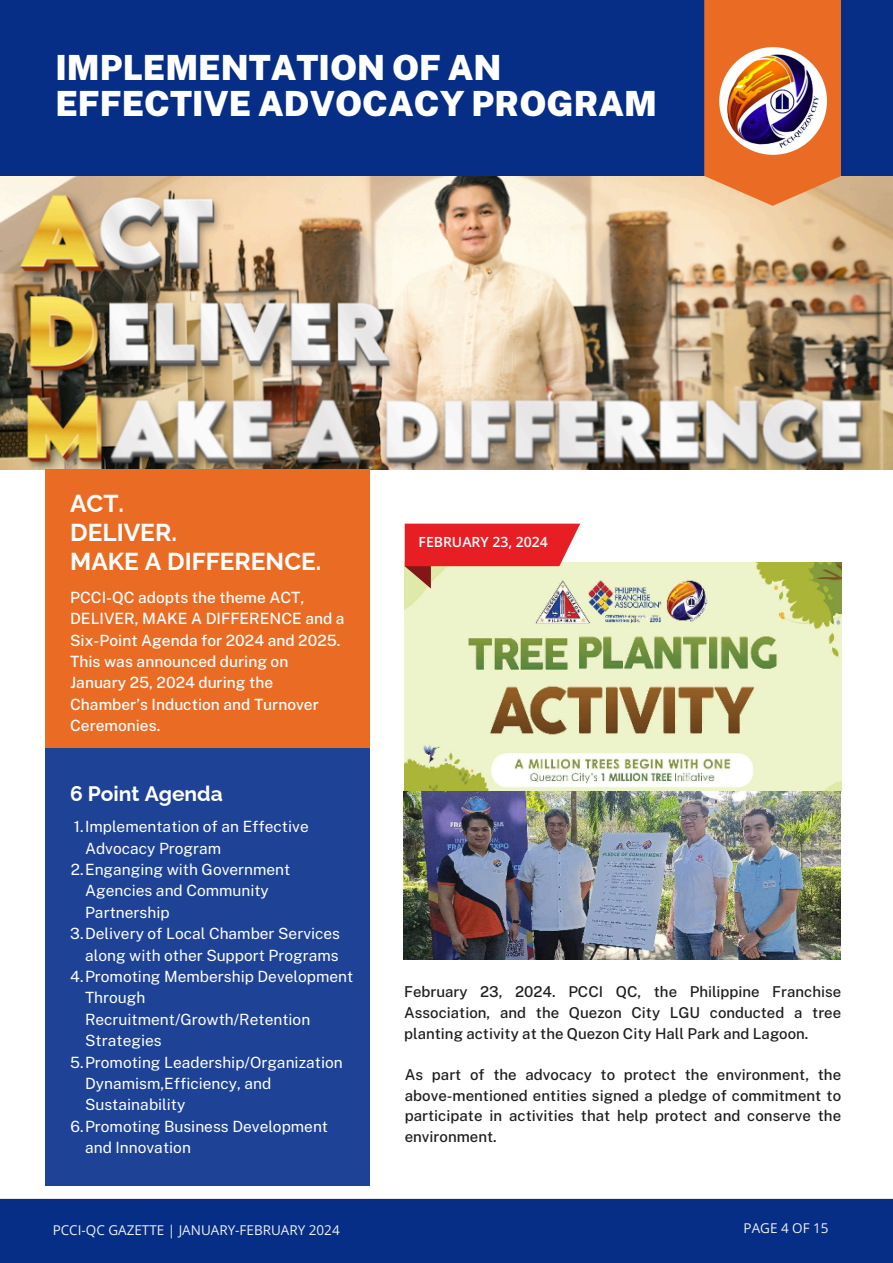
<style>
.page{position:relative;width:893px;height:1263px;background:#fff}
.page>*{position:absolute;margin:0;border:0;box-sizing:border-box;transform-origin:0 0}
.t1{font:900 34.65px/36px "Public Sans";color:#fff}
.t2{font:700 24.53px/29.2px "Raleway";color:#fff}
.t3{font:700 20.92px "Raleway";color:#fff}
.t4{font:500 15.52px/21.4px "Public Sans";color:#fff}
.t5{font:15.45px/21.4px "Public Sans";color:#fff}
.t6{font:500 15.08px/20.9px "Public Sans";color:#1e1e1e;text-align:justify}
.t7{font:500 15px/20.9px "Public Sans";color:#1e1e1e;text-align:justify}
.t8{font:600 13.95px "Open Sans";color:#fff}
.t9{font:13.5px "Open Sans";color:#f0f1ec}
</style>
<div class="page">
<img style="left:1px;top:175px;width:892px;height:294px">
<div style="left:45px;top:469px;width:325px;height:281px;background:#e96b24"></div>
<div style="left:45px;top:749px;width:325px;height:437px;background:#1e4396"></div>
<img style="left:404px;top:562px;width:437px;height:397px">
<div style="left:0;top:1199px;width:893px;height:64px;background:#062e87"></div>
<div style="left:0;top:0;width:893px;height:175px;background:#062e87"></div>
<svg style="left:704px;top:0;width:137px;height:206px;background:#e87532"></svg>
<div style="left:719px;top:47px;width:108px;height:108px;background:#fff;border-radius:50%"></div>
<img style="left:727px;top:54px;width:92px;height:93px">
<svg style="left:405px;top:524px;width:175px;height:64px;background:#e7695f"></svg>
<p class="t1" style="left:55px;top:50px;width:603px">IMPLEMENTATION OF AN<br>EFFECTIVE ADVOCACY PROGRAM</p>
<p class="t2" style="left:70px;top:488px;width:253px">ACT.<br>DELIVER.<br>MAKE A DIFFERENCE.</p>
<p class="t4" style="left:70px;top:587px;width:276px">PCCI-QC adopts the theme ACT,<br>DELIVER, MAKE A DIFFERENCE and a<br>Six-Point Agenda for 2024 and 2025.<br>This was announced during on<br>January 25, 2024 during the<br>Chamber’s Induction and Turnover<br>Ceremonies.</p>
<p class="t3" style="left:70px;top:781px;width:154px">6 Point Agenda</p>
<p class="t5" style="left:85px;top:816px;width:225px;text-indent:-11px">1.Implementation of an Effective<br>Advocacy Program</p>
<h4 class="t5" style="left:85px;top:859px;width:207px;text-indent:-14px">2.Enganging with Government<br>Agencies and Community<br>Partnership</h4>
<p class="t5" style="left:70px;top:923px;width:271px;text-align:right">3.Delivery of Local Chamber Services along with other Support Programs</p>
<p class="t5" style="left:85px;top:966px;width:270px;text-indent:-15px">4.Promoting Membership Development<br>Through<br>Recruitment/Growth/Retention<br>Strategies</p>
<h5 class="t5" style="left:85px;top:1051px;width:259px;text-indent:-15px">5.Promoting Leadership/Organization<br>Dynamism,Efficiency, and<br>Sustainability</h5>
<h5 class="t5" style="left:85px;top:1115px;width:244px;text-indent:-15px">6.Promoting Business Development and Innovation</h5>
<p class="t8" style="left:418px;top:532px;width:131px">FEBRUARY 23, 2024</p>
<p class="t7" style="left:404px;top:981px;width:438px">February 23, 2024. PCCI QC, the Philippine Franchise Association, and the Quezon City LGU conducted a tree planting activity at the Quezon City Hall Park and Lagoon.</p>
<p class="t6" style="left:405px;top:1064px;width:438px">As part of the advocacy to protect the environment, the above-mentioned entities signed a pledge of commitment to participate in activities that help protect and conserve the environment.</p>
<h5 class="t9" style="left:53px;top:1221px;width:288px">PCCI-QC GAZETTE | JANUARY-FEBRUARY 2024</h5>
<h3 class="t9" style="left:743px;top:1218px;width:87px">PAGE 4 OF 15</h3>
</div>
